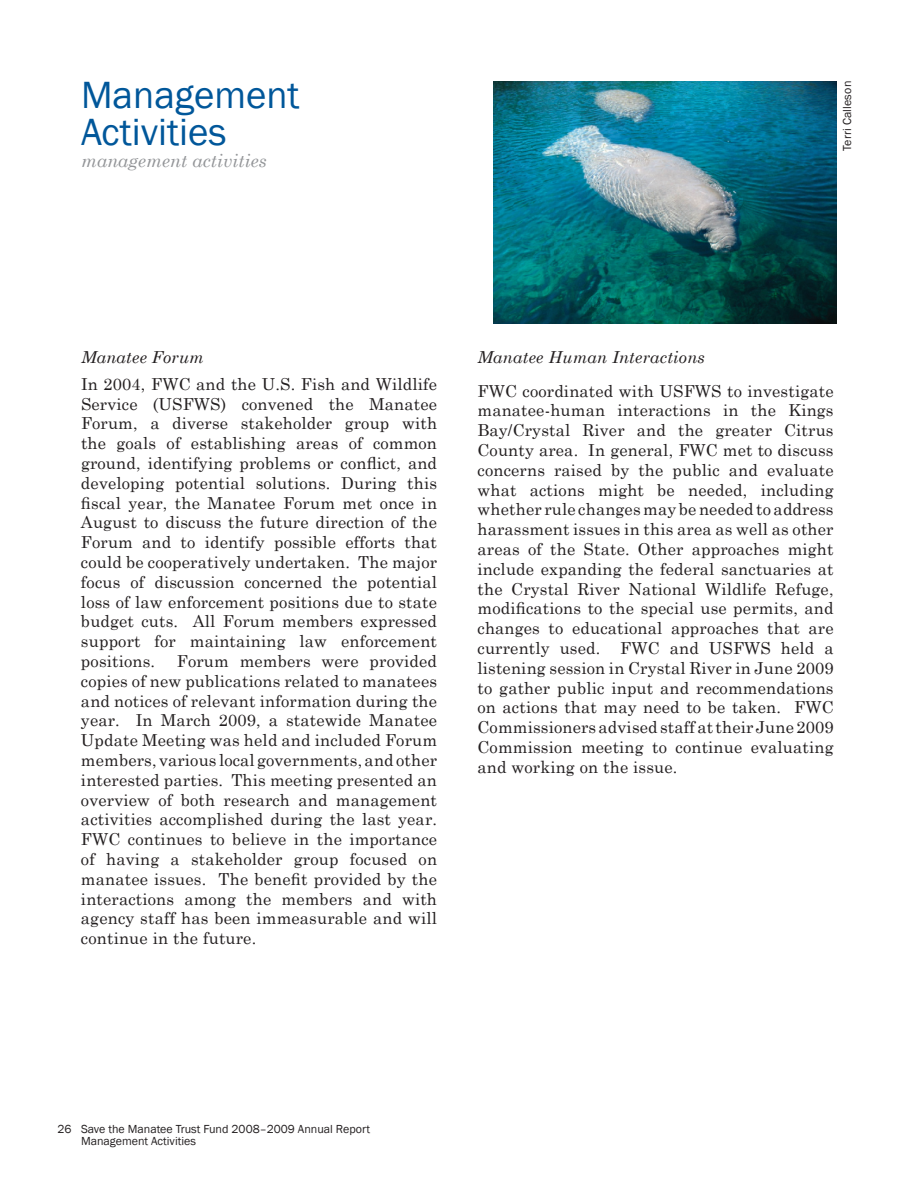
<style>
.page{position:relative;width:918px;height:1188px;background:#fff}
.page>*{position:absolute;margin:0;border:0;box-sizing:border-box;transform-origin:0 0}
.t1{font:39px/37.5px "Franklin Gothic";color:#01579a}
.t2{font:italic 18px "Century Schoolbook";color:#939598}
.t3{font:16.5px/19.8px "Century Schoolbook";letter-spacing:.01em;color:#231f20;text-align:justify}
.t4{font:italic 16.5px "Century Schoolbook";letter-spacing:.01em;color:#231f20}
.t5{font:12px/12px "Franklin Gothic";color:#231f20}
</style>
<div class="page">
<img style="left:494px;top:81px;width:342px;height:243px">
<h1 class="t1" style="left:81px;top:76px;width:220px">Management<br>Activities</h1>
<p class="t2" style="left:81px;top:149px;width:187px">management activities</p>
<p class="t5" style="left:841px;top:151px;width:71px;rotate:-90deg">Terri Calleson</p>
<p class="t4" style="left:81px;top:347px;width:124px">Manatee Forum</p>
<p class="t3" style="left:81px;top:374px;width:358px">In 2004, FWC and the U.S. Fish and Wildlife Service (USFWS) convened the Manatee Forum, a diverse stakeholder group with the goals of establishing areas of common ground, identifying problems or conflict, and developing potential solutions. During this fiscal year, the Manatee Forum met once in August to discuss the future direction of the Forum and to identify possible efforts that could be cooperatively undertaken. The major focus of discussion concerned the potential loss of law enforcement positions due to state budget cuts. All Forum members expressed support for maintaining law enforcement positions.</p>
<p class="t3" style="left:81px;top:651px;width:358px;text-indent:96px">Forum members were provided copies of new publications related to manatees and notices of relevant information during the year. In March 2009, a statewide Manatee Update Meeting was held and included Forum members, various local governments, and other interested parties. This meeting presented an overview of both research and management activities accomplished during the last year.<br>FWC continues to believe in the importance of having a stakeholder group focused on manatee issues. The benefit provided by the interactions among the members and with agency staff has been immeasurable and will continue in the future.</p>
<p class="t4" style="left:478px;top:347px;width:229px">Manatee Human Interactions</p>
<p class="t3" style="left:478px;top:380px;width:358px">FWC coordinated with USFWS to investigate manatee-human interactions in the Kings Bay/Crystal River and the greater Citrus County area. In general, FWC met to discuss concerns raised by the public and evaluate what actions might be needed, including whether rule changes may be needed to address harassment issues in this area as well as other areas of the State. Other approaches might include expanding the federal sanctuaries at the Crystal River National Wildlife Refuge, modifications to the special use permits, and changes to educational approaches that are currently used. FWC and USFWS held a listening session in Crystal River in June 2009 to gather public input and recommendations on actions that may need to be taken. FWC Commissioners advised staff at their June 2009<br>Commission meeting to continue evaluating and working on the issue.</p>
<p class="t5" style="left:81px;top:1123px;width:291px;text-indent:-24px">26 Save the Manatee Trust Fund 2008–2009 Annual Report<br>Management Activities</p>
</div>
